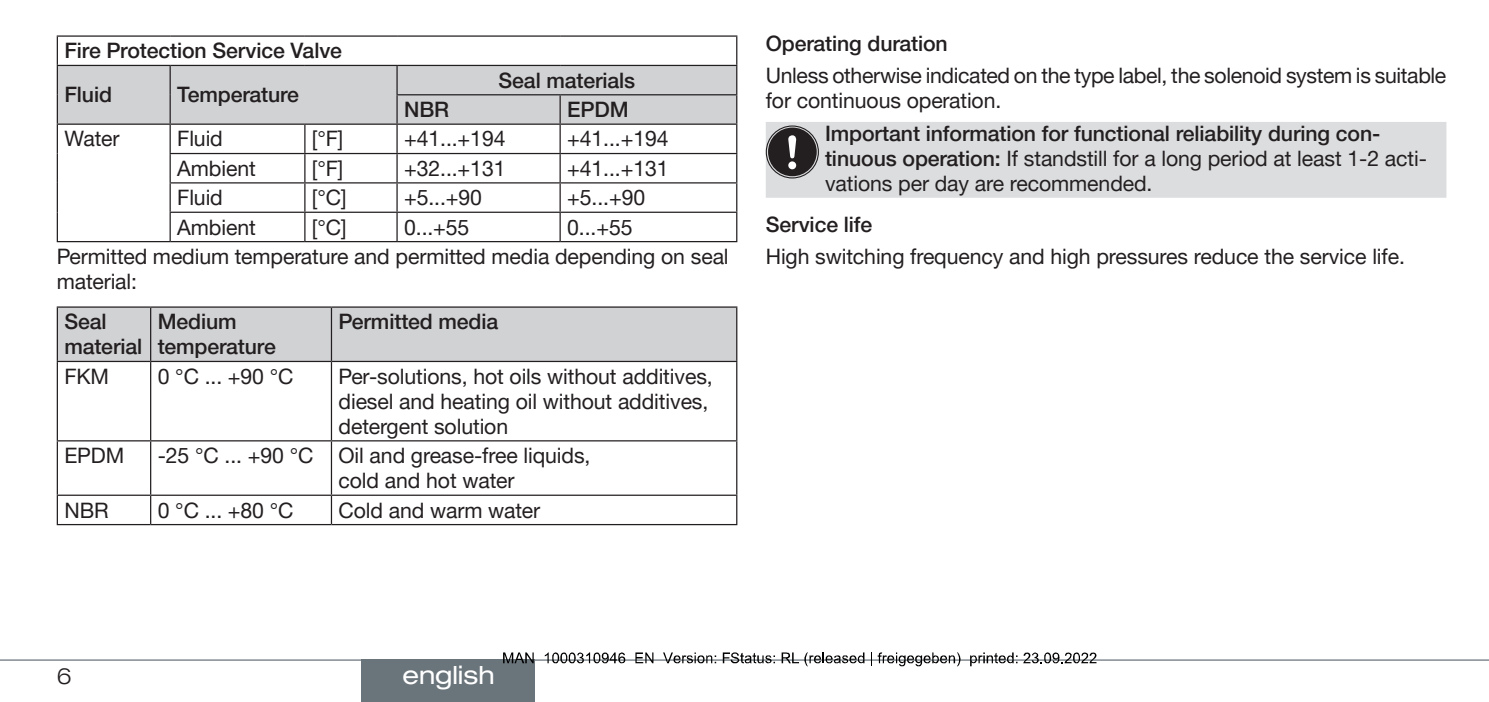
<style>
.page{position:relative;width:1489px;height:702px;background:#fff}
.page>*{position:absolute;margin:0;border:0;box-sizing:border-box;transform-origin:0 0}
.t1{font:expanded 25px "Helvetica Neue LTW1 G";color:#fff}
.t2{font:300 expanded 22.5px "Helvetica Neue LTW1 G";color:#231f20}
.Fließtext{font:21.25px/25px "Helvetica Neue LTW1 G";letter-spacing:-.005em;color:#231f20}
.HI-Text{font:500 21.25px/25px "Helvetica Neue LTW1 G";letter-spacing:-.005em;color:#231f20}
.Fließtext-2{font:500 21.25px "Helvetica Neue LTW1 G";letter-spacing:-.005em;color:#231f20}
.Fließtext_Blocksatz{font:21.25px/25px "Helvetica Neue LTW1 G";letter-spacing:-.015em;color:#231f20}
.FT_zentriert{font:21.25px "Helvetica Neue LTW1 G";letter-spacing:-.005em;color:#231f20}
.FT_zentriert-2{font:500 21.25px/25px "Helvetica Neue LTW1 G";letter-spacing:-.005em;color:#231f20}
.s1{font-weight:400}
</style>
<div class="page">
<hr style="left:0;top:659px;width:1488px;height:1px;background:#6a747b">
<hr style="left:57px;top:35px;width:113px;height:2px;background:#231f20">
<hr style="left:170px;top:35px;width:135px;height:2px;background:#231f20">
<hr style="left:305px;top:35px;width:92px;height:2px;background:#231f20">
<hr style="left:397px;top:35px;width:163px;height:2px;background:#231f20">
<hr style="left:560px;top:35px;width:177px;height:2px;background:#231f20">
<hr style="left:57px;top:241px;width:113px;height:1px;background:#231f20">
<svg style="left:57px;top:37px;width:680px;height:204px"></svg>
<hr style="left:170px;top:241px;width:135px;height:1px;background:#231f20">
<hr style="left:305px;top:241px;width:92px;height:1px;background:#231f20">
<hr style="left:397px;top:241px;width:163px;height:1px;background:#231f20">
<hr style="left:560px;top:241px;width:177px;height:1px;background:#231f20">
<div style="left:58px;top:308px;width:678px;height:53px;background:#d1d2d4"></div>
<hr style="left:57px;top:306px;width:94px;height:2px;background:#231f20">
<hr style="left:57px;top:308px;width:1px;height:53px;background:#231f20">
<hr style="left:151px;top:306px;width:180px;height:2px;background:#231f20">
<hr style="left:150px;top:308px;width:1px;height:53px;background:#231f20">
<hr style="left:331px;top:306px;width:406px;height:2px;background:#231f20">
<hr style="left:331px;top:308px;width:1px;height:53px;background:#231f20">
<hr style="left:736px;top:308px;width:1px;height:53px;background:#231f20">
<hr style="left:57px;top:361px;width:94px;height:1px;background:#231f20">
<hr style="left:57px;top:362px;width:1px;height:78px;background:#231f20">
<hr style="left:151px;top:361px;width:180px;height:1px;background:#231f20">
<hr style="left:150px;top:362px;width:1px;height:78px;background:#231f20">
<hr style="left:331px;top:361px;width:406px;height:1px;background:#231f20">
<hr style="left:331px;top:362px;width:1px;height:78px;background:#231f20">
<hr style="left:736px;top:362px;width:1px;height:78px;background:#231f20">
<hr style="left:57px;top:440px;width:94px;height:1px;background:#231f20">
<hr style="left:57px;top:441px;width:1px;height:53px;background:#231f20">
<hr style="left:151px;top:440px;width:180px;height:1px;background:#231f20">
<hr style="left:150px;top:441px;width:1px;height:53px;background:#231f20">
<hr style="left:331px;top:440px;width:406px;height:1px;background:#231f20">
<hr style="left:331px;top:441px;width:1px;height:53px;background:#231f20">
<hr style="left:736px;top:441px;width:1px;height:53px;background:#231f20">
<hr style="left:57px;top:494px;width:94px;height:2px;background:#231f20">
<svg style="left:57px;top:496px;width:1px;height:28px"></svg>
<hr style="left:151px;top:494px;width:180px;height:2px;background:#231f20">
<svg style="left:150px;top:496px;width:1px;height:28px"></svg>
<hr style="left:331px;top:494px;width:406px;height:2px;background:#231f20">
<svg style="left:331px;top:496px;width:1px;height:28px"></svg>
<svg style="left:736px;top:496px;width:1px;height:28px"></svg>
<hr style="left:57px;top:524px;width:94px;height:1px;background:#231f20">
<hr style="left:151px;top:524px;width:180px;height:1px;background:#231f20">
<hr style="left:331px;top:524px;width:406px;height:1px;background:#231f20">
<div style="left:766px;top:122px;width:680px;height:76px;background:#dcdddf"></div>
<div style="left:765px;top:125px;width:53px;height:53px;border:1px solid #231f20;border-radius:50%"></div>
<div style="left:768px;top:127px;width:48px;height:49px;background:#231f20;border-radius:50%"></div>
<div style="left:788px;top:161px;width:8px;height:8px;background:#fff;border-radius:50%"></div>
<svg style="left:788px;top:135px;width:8px;height:23px"></svg>
<div style="left:361px;top:659px;width:174px;height:43px;background:#6a747b"></div>
<svg style="left:503px;top:652px;width:30px;height:11px"></svg>
<svg style="left:545px;top:652px;width:80px;height:11px"></svg>
<svg style="left:635px;top:652px;width:18px;height:11px"></svg>
<svg style="left:663px;top:652px;width:53px;height:11px"></svg>
<svg style="left:722px;top:652px;width:53px;height:11px"></svg>
<svg style="left:781px;top:652px;width:83px;height:14px"></svg>
<svg style="left:871px;top:652px;width:89px;height:14px"></svg>
<svg style="left:970px;top:652px;width:47px;height:14px"></svg>
<svg style="left:1023px;top:652px;width:73px;height:11px"></svg>
<p class="Fließtext-2" style="left:64px;top:38px;width:279px">Fire Protection Service Valve</p>
<p class="Fließtext-2" style="left:64px;top:82px;width:49px">Fluid</p>
<p class="Fließtext-2" style="left:177px;top:82px;width:123px">Temperature</p>
<p class="Fließtext-2" style="left:498px;top:67px;width:138px">Seal materials</p>
<p class="Fließtext-2" style="left:404px;top:97px;width:47px">NBR</p>
<p class="Fließtext-2" style="left:567px;top:97px;width:63px">EPDM</p>
<p class="Fließtext" style="left:64px;top:126px;width:57px">Water</p>
<p class="Fließtext" style="left:177px;top:126px;width:47px">Fluid</p>
<p class="Fließtext" style="left:312px;top:126px;width:33px">[°F]</p>
<p class="Fließtext" style="left:404px;top:126px;width:103px">+41...+194</p>
<p class="Fließtext" style="left:567px;top:126px;width:103px">+41...+194</p>
<p class="Fließtext" style="left:177px;top:155px;width:80px">Ambient</p>
<p class="Fließtext" style="left:312px;top:155px;width:33px">[°F]</p>
<p class="Fließtext" style="left:404px;top:155px;width:103px">+32...+131</p>
<p class="Fließtext" style="left:567px;top:155px;width:103px">+41...+131</p>
<p class="Fließtext" style="left:177px;top:185px;width:47px">Fluid</p>
<p class="Fließtext" style="left:312px;top:185px;width:36px">[°C]</p>
<p class="Fließtext" style="left:404px;top:185px;width:79px">+5...+90</p>
<p class="Fließtext" style="left:567px;top:185px;width:79px">+5...+90</p>
<p class="Fließtext" style="left:177px;top:214px;width:80px">Ambient</p>
<p class="Fließtext" style="left:312px;top:214px;width:36px">[°C]</p>
<p class="Fließtext" style="left:404px;top:214px;width:67px">0...+55</p>
<p class="Fließtext" style="left:567px;top:214px;width:67px">0...+55</p>
<p class="Fließtext" style="left:57px;top:244px;width:673px">Permitted medium temperature and permitted media depending on seal material:</p>
<p class="FT_zentriert-2" style="left:64px;top:309px;width:79px">Seal material</p>
<p class="FT_zentriert-2" style="left:158px;top:309px;width:120px">Medium temperature</p>
<p class="FT_zentriert-2" style="left:338px;top:309px;width:161px">Permitted media</p>
<p class="FT_zentriert" style="left:64px;top:363px;width:46px">FKM</p>
<p class="FT_zentriert" style="left:158px;top:363px;width:137px">0 °C ... +90 °C</p>
<p class="Fließtext" style="left:338px;top:363px;width:376px">Per-solutions, hot oils without additives, diesel and heating oil without additives, detergent solution</p>
<p class="FT_zentriert" style="left:64px;top:442px;width:61px">EPDM</p>
<p class="FT_zentriert" style="left:158px;top:442px;width:157px">-25 °C ... +90 °C</p>
<p class="Fließtext" style="left:338px;top:443px;width:253px">Oil and grease-free liquids, cold and hot water</p>
<p class="FT_zentriert" style="left:64px;top:497px;width:46px">NBR</p>
<p class="FT_zentriert" style="left:158px;top:497px;width:137px">0 °C ... +80 °C</p>
<p class="Fließtext" style="left:338px;top:497px;width:203px">Cold and warm water</p>
<p class="Fließtext-2" style="left:765px;top:30px;width:183px">Operating duration</p>
<p class="Fließtext_Blocksatz" style="left:765px;top:62px;width:682px">Unless otherwise indicated on the type label, the solenoid system is suitable for continuous operation.</p>
<p class="HI-Text" style="left:825px;top:121px;width:603px">Important information for functional reliability during con&shy;tinuous operation: <span class="s1">If standstill for a long period at least 1-2 acti&shy;vations per day are recommended.</span></p>
<p class="Fließtext-2" style="left:765px;top:212px;width:108px">Service life</p>
<p class="Fließtext" style="left:765px;top:244px;width:640px">High switching frequency and high pressures reduce the service life.</p>
<p class="t2" style="left:57px;top:661px;width:17px">6</p>
<p class="t1" style="left:402px;top:659px;width:94px">english</p>
</div>
